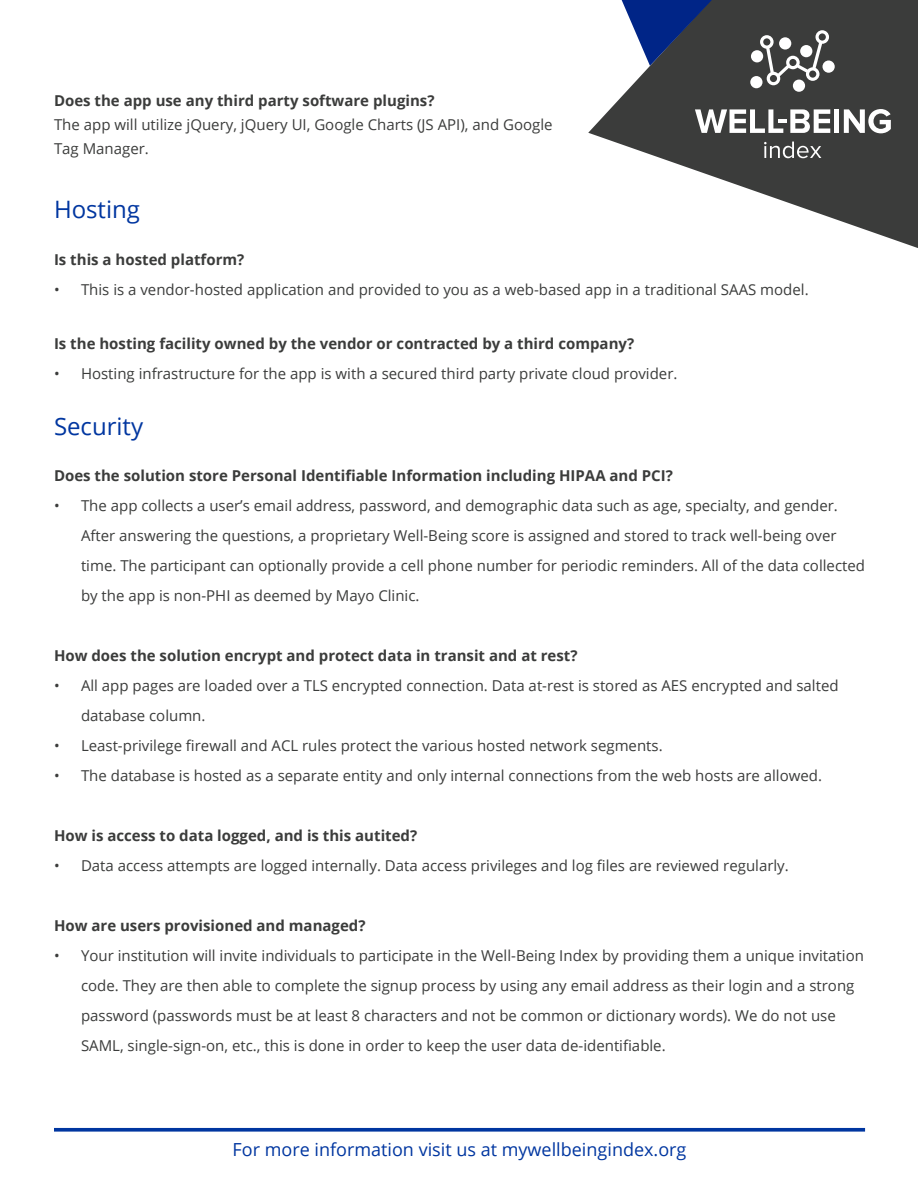
<style>
.page{position:relative;width:918px;height:1188px;background:#fff}
.page>*{position:absolute;margin:0;border:0;box-sizing:border-box;transform-origin:0 0}
.t1{font:24px "Open Sans";color:#0036a0}
.t2{font:18px "Open Sans";color:#0036a0}
.t3{font:15px/30px "Open Sans";color:#3b3c3b}
.t4{font:700 15px "Open Sans";color:#3b3c3b}
</style>
<div class="page">
<svg style="left:588px;top:0;width:330px;height:248px;fill:#3b3c3b"></svg>
<svg style="left:695px;top:109px;width:135px;height:24px"></svg>
<div style="left:834px;top:109px;width:5px;height:24px;background:#fff"></div>
<svg style="left:844px;top:109px;width:47px;height:24px"></svg>
<svg style="left:764px;top:142px;width:57px;height:16px"></svg>
<div style="left:751px;top:50px;width:12px;height:12px;background:#fff;border-radius:50%"></div>
<div style="left:750px;top:76px;width:13px;height:12px;background:#fff;border-radius:50%"></div>
<div style="left:793px;top:80px;width:12px;height:12px;background:#fff;border-radius:50%"></div>
<div style="left:823px;top:61px;width:12px;height:12px;background:#fff;border-radius:50%"></div>
<svg style="left:760px;top:30px;width:69px;height:55px"></svg>
<svg style="left:54px;top:1128px;width:811px;height:4px;background:#194aa9"></svg>
<svg style="left:622px;top:0;width:90px;height:66px;background:#3b4e7f"></svg>
<p class="t4" style="left:54px;top:90px;width:382px">Does the app use any third party software plugins?</p>
<p class="t3" style="left:54px;top:112px;width:500px;line-height:24px">The app will utilize jQuery, jQuery UI, Google Charts (JS API), and Google<br>Tag Manager.</p>
<p class="t1" style="left:54px;top:193px;width:88px">Hosting</p>
<p class="t4" style="left:54px;top:249px;width:192px">Is this a hosted platform?</p>
<p class="t3" style="left:54px;top:274px;width:756px">• This is a vendor-hosted application and provided to you as a web-based app in a traditional SAAS model.</p>
<p class="t4" style="left:54px;top:333px;width:582px">Is the hosting facility owned by the vendor or contracted by a third company?</p>
<p class="t3" style="left:54px;top:358px;width:625px">• Hosting infrastructure for the app is with a secured third party private cloud provider.</p>
<p class="t1" style="left:54px;top:410px;width:91px">Security</p>
<p class="t4" style="left:54px;top:465px;width:620px">Does the solution store Personal Identifiable Information including HIPAA and PCI?</p>
<p class="t3" style="left:81px;top:490px;width:786px;text-indent:-27px">• The app collects a user’s email address, password, and demographic data such as age, specialty, and gender.<br>After answering the questions, a proprietary Well-Being score is assigned and stored to track well-being over time. The participant can optionally provide a cell phone number for periodic reminders. All of the data collected by the app is non-PHI as deemed by Mayo Clinic.</p>
<p class="t4" style="left:54px;top:645px;width:525px">How does the solution encrypt and protect data in transit and at rest?</p>
<p class="t3" style="left:81px;top:670px;width:759px;text-indent:-27px">• All app pages are loaded over a TLS encrypted connection. Data at-rest is stored as AES encrypted and salted database column.</p>
<p class="t3" style="left:54px;top:730px;width:610px">• Least-privilege firewall and ACL rules protect the various hosted network segments.</p>
<p class="t3" style="left:54px;top:760px;width:770px">• The database is hosted as a separate entity and only internal connections from the web hosts are allowed.</p>
<p class="t4" style="left:54px;top:825px;width:365px">How is access to data logged, and is this autited?</p>
<p class="t3" style="left:54px;top:850px;width:736px">• Data access attempts are logged internally. Data access privileges and log files are reviewed regularly.</p>
<p class="t4" style="left:54px;top:915px;width:313px">How are users provisioned and managed?</p>
<p class="t3" style="left:81px;top:940px;width:784px;text-indent:-27px">• Your institution will invite individuals to participate in the Well-Being Index by providing them a unique invitation code. They are then able to complete the signup process by using any email address as their login and a strong password (passwords must be at least 8 characters and not be common or dictionary words). We do not use SAML, single-sign-on, etc., this is done in order to keep the user data de-identifiable.</p>
<p class="t2" style="left:233px;top:1137px;width:455px">For more information visit us at mywellbeingindex.org</p>
</div>
